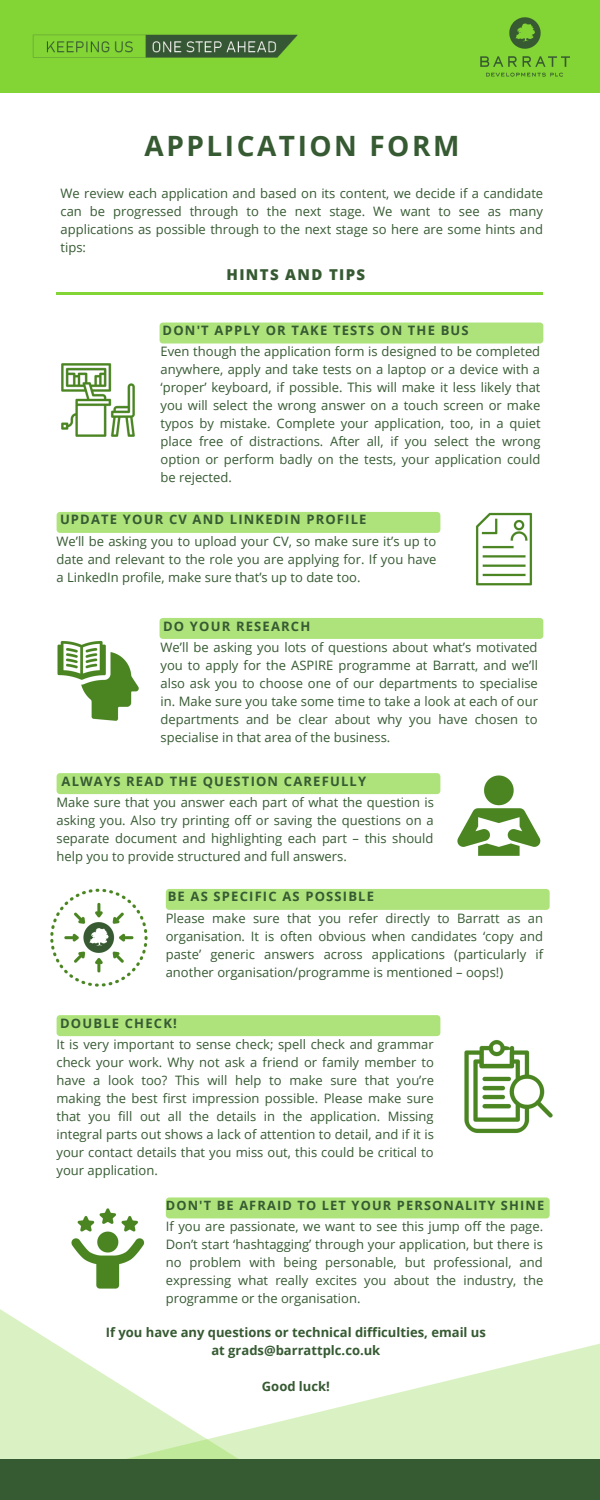
<style>
.page{position:relative;width:600px;height:1500px;background:#fff}
.page>*{position:absolute;margin:0;border:0;box-sizing:border-box;transform-origin:0 0}
.t1{font:700 28px "Open Sans";letter-spacing:.09em;color:#365a32}
.t2{font:800 15px "Open Sans";letter-spacing:.09em;color:#365a32}
.t3{font:13px/18px "Open Sans";color:#365a32;text-align:justify}
.t4{font:700 13px "Open Sans";letter-spacing:.09em;color:#365a32}
.t5{font:700 13px/18px "Open Sans";color:#365a32;text-align:center}
.t6{font:700 12.8px "Open Sans";letter-spacing:.09em;color:#365a32}
</style>
<div class="page">
<div style="left:0;top:0;width:600px;height:93px;background:#83d536"></div>
<img style="left:480px;top:17px;width:90px;height:60px">
<svg style="left:0;top:1197px;width:600px;height:262px"></svg>
<div style="left:166px;top:1197px;width:384px;height:21px;background:#aee37c;border-radius:3px"></div>
<div style="left:0;top:1459px;width:600px;height:41px;background:#365a32"></div>
<img style="left:32px;top:34px;width:266px;height:24px">
<hr style="left:56px;top:292px;width:487px;height:3px;background:#83d536">
<div style="left:160px;top:323px;width:383px;height:21px;background:#aee37c;border-radius:3px"></div>
<div style="left:57px;top:512px;width:383px;height:21px;background:#aee37c;border-radius:3px"></div>
<div style="left:160px;top:618px;width:383px;height:21px;background:#aee37c;border-radius:3px"></div>
<div style="left:57px;top:773px;width:383px;height:21px;background:#aee37c;border-radius:3px"></div>
<div style="left:166px;top:889px;width:384px;height:21px;background:#aee37c;border-radius:3px"></div>
<div style="left:57px;top:1015px;width:383px;height:21px;background:#aee37c;border-radius:3px"></div>
<img style="left:57px;top:641px;width:82px;height:80px">
<img style="left:70px;top:1208px;width:76px;height:82px">
<img style="left:61px;top:363px;width:74px;height:74px">
<img style="left:475px;top:512px;width:58px;height:74px">
<img style="left:457px;top:775px;width:84px;height:81px">
<img style="left:50px;top:889px;width:98px;height:98px">
<img style="left:464px;top:1040px;width:89px;height:94px">
<p class="t1" style="left:145px;top:126px;width:316px">APPLICATION FORM</p>
<p class="t3" style="left:61px;top:184px;width:484px">We review each application and based on its content, we decide if a candidate can be progressed through to the next stage. We want to see as many applications as possible through to the next stage so here are some hints and tips:</p>
<p class="t2" style="left:227px;top:264px;width:140px">HINTS AND TIPS</p>
<p class="t4" style="left:163px;top:321px;width:308px">DON'T APPLY OR TAKE TESTS ON THE BUS</p>
<p class="t3" style="left:161px;top:342px;width:382px">Even though the application form is designed to be completed anywhere, apply and take tests on a laptop or a device with a ‘proper’ keyboard, if possible. This will make it less likely that you will select the wrong answer on a touch screen or make typos by mistake. Complete your application, too, in a quiet place free of distractions. After all, if you select the wrong option or perform badly on the tests, your application could be rejected.</p>
<p class="t4" style="left:60px;top:510px;width:308px">UPDATE YOUR CV AND LINKEDIN PROFILE</p>
<p class="t3" style="left:56px;top:532px;width:382px">We’ll be asking you to upload your CV, so make sure it’s up to date and relevant to the role you are applying for. If you have a LinkedIn profile, make sure that’s up to date too.</p>
<p class="t4" style="left:163px;top:617px;width:149px">DO YOUR RESEARCH</p>
<p class="t3" style="left:161px;top:638px;width:379px">We’ll be asking you lots of questions about what’s motivated you to apply for the ASPIRE programme at Barratt, and we’ll also ask you to choose one of our departments to specialise in. Make sure you take some time to take a look at each of our departments and be clear about why you have chosen to specialise in that area of the business.</p>
<p class="t4" style="left:62px;top:772px;width:306px">ALWAYS READ THE QUESTION CAREFULLY</p>
<p class="t3" style="left:56px;top:793px;width:379px">Make sure that you answer each part of what the question is asking you. Also try printing off or saving the questions on a separate document and highlighting each part – this should help you to provide structured and full answers.</p>
<p class="t4" style="left:168px;top:887px;width:208px">BE AS SPECIFIC AS POSSIBLE</p>
<p class="t3" style="left:166px;top:909px;width:379px">Please make sure that you refer directly to Barratt as an organisation. It is often obvious when candidates ‘copy and paste’ generic answers across applications (particularly if another organisation/programme is mentioned – oops!)</p>
<p class="t4" style="left:60px;top:1014px;width:118px">DOUBLE CHECK!</p>
<p class="t3" style="left:56px;top:1035px;width:379px">It is very important to sense check; spell check and grammar check your work. Why not ask a friend or family member to have a look too? This will help to make sure that you’re making the best first impression possible. Please make sure that you fill out all the details in the application. Missing integral parts out shows a lack of attention to detail, and if it is your contact details that you miss out, this could be critical to your application.</p>
<p class="t6" style="left:166px;top:1196px;width:380px">DON'T BE AFRAID TO LET YOUR PERSONALITY SHINE</p>
<p class="t3" style="left:166px;top:1217px;width:379px">If you are passionate, we want to see this jump off the page.<br>Don’t start ‘hashtagging’ through your application, but there is no problem with being personable, but professional, and expressing what really excites you about the industry, the programme or the organisation.</p>
<p class="t5" style="left:106px;top:1323px;width:382px">If you have any questions or technical difficulties, email us at grads@barrattplc.co.uk</p>
<p class="t5" style="left:262px;top:1377px;width:70px">Good luck!</p>
</div>
